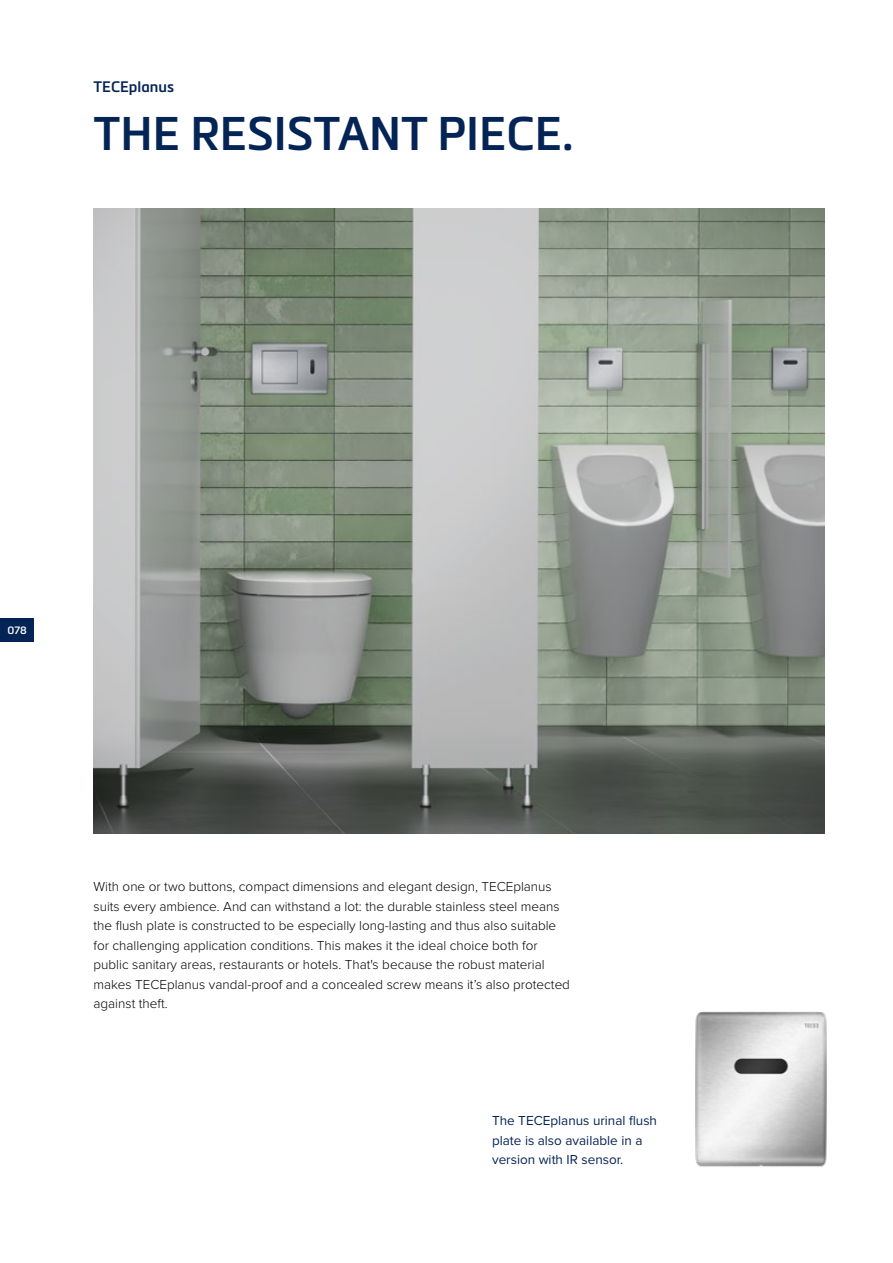
<style>
.page{position:relative;width:893px;height:1263px;background:#fff}
.page>*{position:absolute;margin:0;border:0;box-sizing:border-box;transform-origin:0 0}
.t1{font:600 46.5px "Metronic Pro";color:#042455}
.t2{font:600 15px "Metronic Pro";color:#042455}
.t3{font:300 13.5px/19.5px "Proxima Nova";color:#000}
.t4{font:13.5px/19.5px "Proxima Nova";color:#042455}
.t5{font:600 10.5px "Metronic Pro";color:#fff}
</style>
<div class="page">
<img style="left:695px;top:1011px;width:132px;height:156px">
<img style="left:94px;top:209px;width:731px;height:624px">
<div style="left:0;top:618px;width:34px;height:24px;background:#042455"></div>
<p class="t2" style="left:94px;top:77px;width:82px">TECEplanus</p>
<h1 class="t1" style="left:94px;top:105px;width:482px">THE RESISTANT PIECE.</h1>
<p class="t5" style="left:8px;top:624px;width:21px">078</p>
<p class="t3" style="left:94px;top:876px;width:478px">With one or two buttons, compact dimensions and elegant design, TECEplanus suits every ambience. And can withstand a lot: the durable stainless steel means the flush plate is constructed to be especially long-lasting and thus also suitable for challenging application conditions. This makes it the ideal choice both for public sanitary areas, restaurants or hotels. That's because the robust material makes TECEplanus vandal-proof and a concealed screw means it’s also protected against theft.</p>
<p class="t4" style="left:492px;top:1111px;width:166px">The TECEplanus urinal flush plate is also available in a version with IR sensor.</p>
</div>
